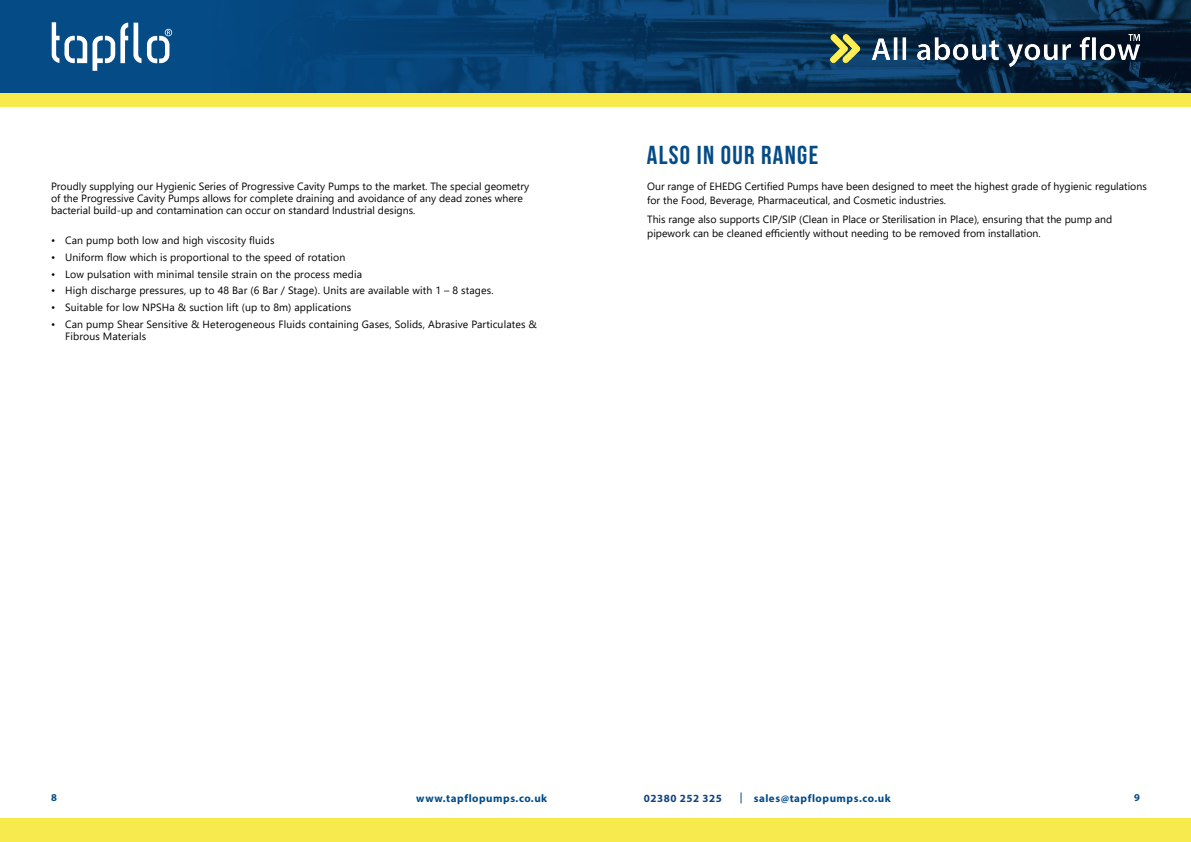
<style>
.page{position:relative;width:1191px;height:842px;background:#fff}
.page>*{position:absolute;margin:0;border:0;box-sizing:border-box;transform-origin:0 0}
.t1{font:700 26px "Bebas Neue";letter-spacing:.05em;color:#054b86}
.t2{font:700 11px "Myriad Pro";letter-spacing:.05em;color:#004b87}
.t3{font:700 11px "Myriad Pro";letter-spacing:.05em;color:#134380}
.t4{font:10.5px/12px "Segoe UI";color:#000}
.t5{font:700 10.5px "Myriad Pro";color:#054b86}
</style>
<div class="page">
<svg style="left:1144px;top:0;width:47px;height:93px;background:#071c31"></svg>
<svg style="left:0;top:0;width:1144px;height:93px;background:#083f6e"></svg>
<div style="left:0;top:93px;width:1191px;height:14px;background:#f6ea4d"></div>
<div style="left:0;top:818px;width:1191px;height:24px;background:#f6ea4d"></div>
<img style="left:830px;top:34px;width:310px;height:33px">
<svg style="left:51px;top:22px;width:121px;height:49px"></svg>
<p class="t4" style="left:51px;top:179px;width:480px">Proudly supplying our Hygienic Series of Progressive Cavity Pumps to the market. The special geometry of the Progressive Cavity Pumps allows for complete draining and avoidance of any dead zones where bacterial build-up and contamination can occur on standard Industrial designs.</p>
<p class="t4" style="left:51px;top:234px;width:225px">• Can pump both low and high viscosity fluids</p>
<p class="t4" style="left:51px;top:250px;width:296px">• Uniform flow which is proportional to the speed of rotation</p>
<p class="t4" style="left:51px;top:267px;width:312px">• Low pulsation with minimal tensile strain on the process media</p>
<p class="t4" style="left:51px;top:284px;width:444px">• High discharge pressures, up to 48 Bar (6 Bar / Stage). Units are available with 1 – 8 stages.</p>
<p class="t4" style="left:51px;top:300px;width:302px">• Suitable for low NPSHa &amp; suction lift (up to 8m) applications</p>
<p class="t4" style="left:65px;top:317px;width:473px;text-indent:-14px">• Can pump Shear Sensitive &amp; Heterogeneous Fluids containing Gases, Solids, Abrasive Particulates &amp;<br>Fibrous Materials</p>
<h1 class="t1" style="left:647px;top:140px;width:173px">ALSO IN OUR RANGE</h1>
<p class="t4" style="left:647px;top:178px;width:501px;line-height:14px">Our range of EHEDG Certified Pumps have been designed to meet the highest grade of hygienic regulations for the Food, Beverage, Pharmaceutical, and Cosmetic industries.</p>
<p class="t4" style="left:647px;top:212px;width:466px;line-height:14px">This range also supports CIP/SIP (Clean in Place or Sterilisation in Place), ensuring that the pump and pipework can be cleaned efficiently without needing to be removed from installation.</p>
<p class="t5" style="left:51px;top:790px;width:7px">8</p>
<p class="t2" style="left:416px;top:791px;width:132px">www.tapflopumps.co.uk</p>
<p class="t3" style="left:643px;top:791px;width:80px">02380 252 325</p>
<p class="t2" style="left:753px;top:791px;width:138px">sales@tapflopumps.co.uk</p>
<p class="t5" style="left:1134px;top:790px;width:7px">9</p>
</div>
